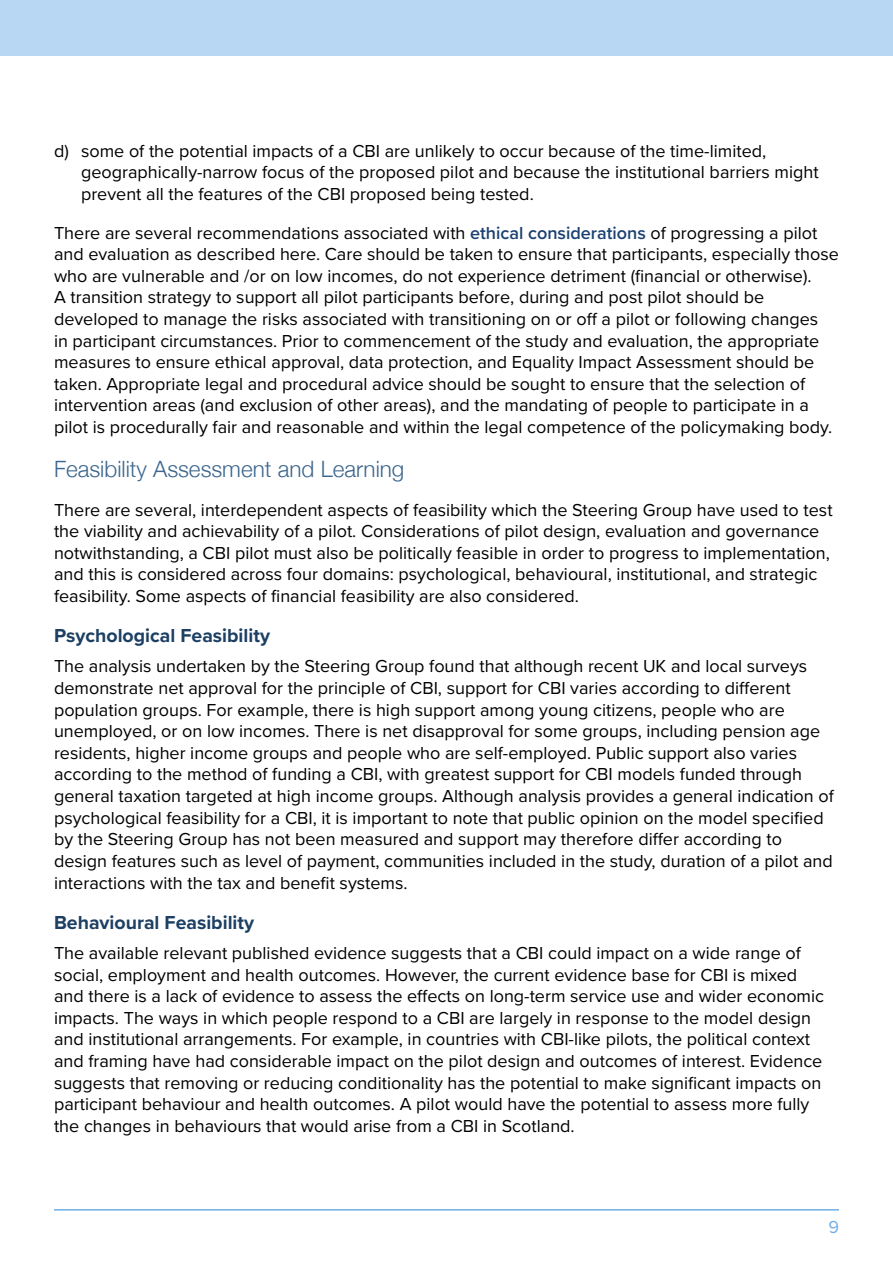
<style>
.page{position:relative;width:893px;height:1263px;background:#fff}
.page>*{position:absolute;margin:0;border:0;box-sizing:border-box;transform-origin:0 0}
.t1{font:300 22.5px "Helvetica Neue";color:#3c668e}
.t2{font:700 19.5px "Proxima Nova";color:#1c3f63}
.body_text{font:18px/21.6px "Proxima Nova";color:#000}
.t3{font:18px "Proxima Nova";color:#71afe7}
.s1{font-weight:600;color:#1c4172}
</style>
<div class="page">
<div style="left:0;top:0;width:893px;height:55px;background:#b8d7f3"></div>
<hr style="left:54px;top:1209px;width:785px;height:1px;background:#71afe7">
<p class="body_text" style="left:81px;top:139px;width:739px;text-indent:-27px">d) some of the potential impacts of a CBI are unlikely to occur because of the time-limited, geographically-narrow focus of the proposed pilot and because the institutional barriers might prevent all the features of the CBI proposed being tested.</p>
<p class="body_text" style="left:54px;top:221px;width:786px">There are several recommendations associated with <span class="s1">ethical considerations</span> of progressing a pilot and evaluation as described here. Care should be taken to ensure that participants, especially those who are vulnerable and /or on low incomes, do not experience detriment (financial or otherwise).<br>A transition strategy to support all pilot participants before, during and post pilot should be developed to manage the risks associated with transitioning on or off a pilot or following changes<br>in participant circumstances. Prior to commencement of the study and evaluation, the appropriate measures to ensure ethical approval, data protection, and Equality Impact Assessment should be taken. Appropriate legal and procedural advice should be sought to ensure that the selection of intervention areas (and exclusion of other areas), and the mandating of people to participate in a pilot is procedurally fair and reasonable and within the legal competence of the policymaking body.</p>
<p class="t1" style="left:54px;top:451px;width:352px">Feasibility Assessment and Learning</p>
<p class="body_text" style="left:54px;top:498px;width:780px">There are several, interdependent aspects of feasibility which the Steering Group have used to test the viability and achievability of a pilot. Considerations of pilot design, evaluation and governance notwithstanding, a CBI pilot must also be politically feasible in order to progress to implementation, and this is considered across four domains: psychological, behavioural, institutional, and strategic feasibility. Some aspects of financial feasibility are also considered.</p>
<p class="t2" style="left:54px;top:621px;width:217px">Psychological Feasibility</p>
<p class="body_text" style="left:54px;top:655px;width:781px">The analysis undertaken by the Steering Group found that although recent UK and local surveys demonstrate net approval for the principle of CBI, support for CBI varies according to different population groups. For example, there is high support among young citizens, people who are unemployed, or on low incomes. There is net disapproval for some groups, including pension age residents, higher income groups and people who are self-employed. Public support also varies according to the method of funding a CBI, with greatest support for CBI models funded through general taxation targeted at high income groups. Although analysis provides a general indication of psychological feasibility for a CBI, it is important to note that public opinion on the model specified by the Steering Group has not been measured and support may therefore differ according to design features such as level of payment, communities included in the study, duration of a pilot and interactions with the tax and benefit systems.</p>
<p class="t2" style="left:54px;top:908px;width:202px">Behavioural Feasibility</p>
<p class="body_text" style="left:54px;top:941px;width:772px">The available relevant published evidence suggests that a CBI could impact on a wide range of social, employment and health outcomes. However, the current evidence base for CBI is mixed and there is a lack of evidence to assess the effects on long-term service use and wider economic impacts. The ways in which people respond to a CBI are largely in response to the model design and institutional arrangements. For example, in countries with CBI-like pilots, the political context and framing have had considerable impact on the pilot design and outcomes of interest. Evidence suggests that removing or reducing conditionality has the potential to make significant impacts on participant behaviour and health outcomes. A pilot would have the potential to assess more fully the changes in behaviours that would arise from a CBI in Scotland.</p>
<p class="t3" style="left:828px;top:1213px;width:12px">9</p>
</div>
